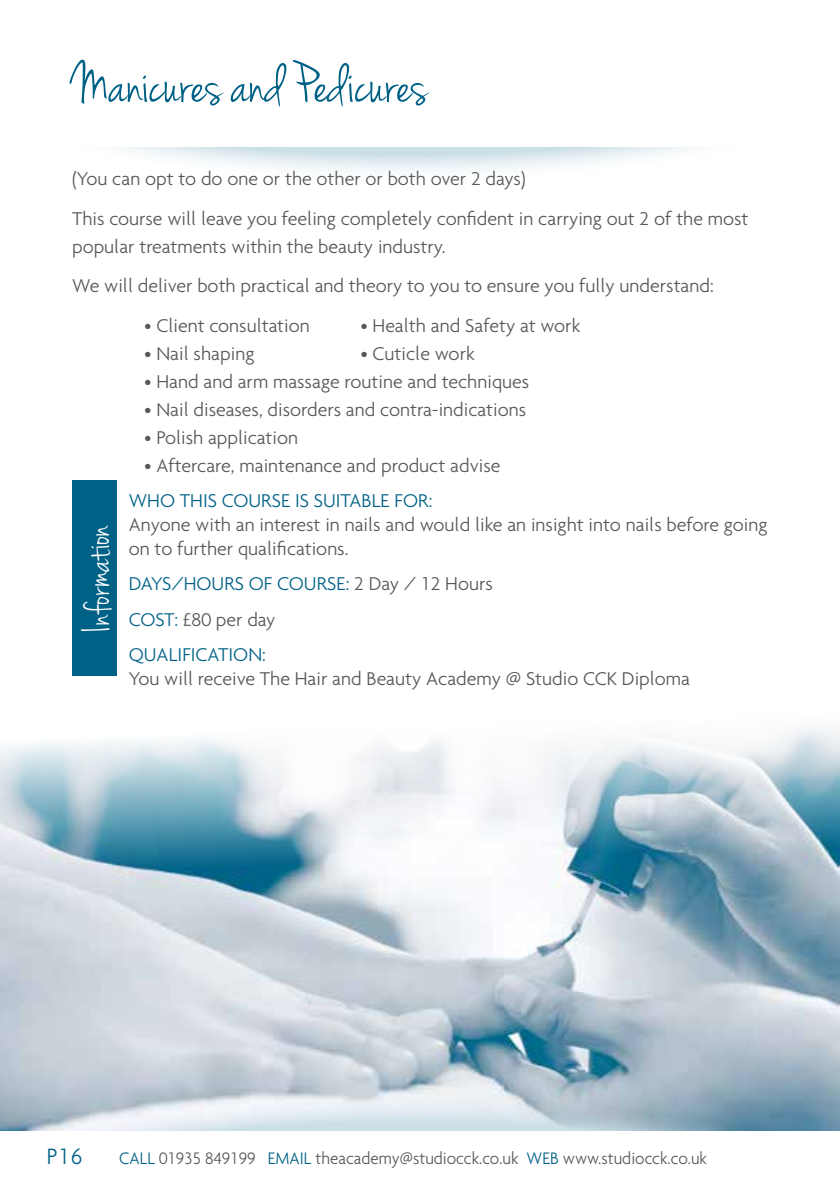
<style>
.page{position:relative;width:840px;height:1191px;background:#fff}
.page>*{position:absolute;margin:0;border:0;box-sizing:border-box;transform-origin:0 0}
.t1{font:60px "Jenna Sue";color:#006187}
.t2{font:40px "Jenna Sue";letter-spacing:-.005em;color:#fff}
.t3{font:300 24px "Agenda";color:#006187;scale:.95 1}
.t4{font:300 20px/39.4px "Agenda";color:#575756}
.t5{font:300 20px/35.4px "Agenda";color:#006187}
.t6{font:300 18px "Agenda";color:#575756;scale:.95 1}
.s1{color:#575756}
.s2{color:#006187}
</style>
<div class="page">
<svg style="left:116px;top:147px;width:578px;height:24px"></svg>
<div style="left:72px;top:480px;width:44px;height:196px;background:#006187"></div>
<img style="left:0;top:727px;width:839px;height:367px">
<svg style="left:0;top:1094px;width:839px;height:37px;background:#b9cad6"></svg>
<h1 class="t1" style="left:72px;top:50px;width:357px">Manicures and Pedicures</h1>
<p class="t4" style="left:72px;top:159px;width:677px">(You can opt to do one or the other or both over 2 days)<br>This course will leave you feeling completely confident in carrying out 2 of the most</p>
<p class="t4" style="left:72px;top:226px;width:643px">popular treatments within the beauty industry.<br>We will deliver both practical and theory to you to ensure you fully understand:</p>
<p class="t4" style="left:144px;top:305px;width:167px">• Client consultation</p>
<p class="t4" style="left:360px;top:305px;width:221px">• Health and Safety at work</p>
<p class="t4" style="left:144px;top:333px;width:112px">• Nail shaping</p>
<p class="t4" style="left:360px;top:333px;width:116px">• Cuticle work</p>
<p class="t4" style="left:144px;top:361px;width:386px">• Hand and arm massage routine and techniques</p>
<p class="t4" style="left:144px;top:389px;width:383px">• Nail diseases, disorders and contra-indications</p>
<p class="t4" style="left:144px;top:417px;width:155px">• Polish application</p>
<p class="t4" style="left:144px;top:445px;width:357px">• Aftercare, maintenance and product advise</p>
<p class="t5" style="left:129px;top:482px;width:305px">WHO THIS COURSE IS SUITABLE FOR:</p>
<p class="t4" style="left:129px;top:512px;width:640px;line-height:24px">Anyone with an interest in nails and would like an insight into nails before going on to further qualifications.</p>
<p class="t5" style="left:129px;top:566px;width:365px">DAYS/HOURS OF COURSE: <span class="s1">2 Day / 12 Hours<br></span>COST: <span class="s1">£80 per day<br></span>QUALIFICATION:</p>
<p class="t4" style="left:129px;top:658px;width:562px">You will receive The Hair and Beauty Academy @ Studio CCK Diploma</p>
<h2 class="t2" style="left:74px;top:631px;width:108px;rotate:-90deg">Information</h2>
<p class="t3" style="left:47px;top:1142px;width:39px">P16</p>
<p class="t6" style="left:119px;top:1147px;width:619px"><span class="s2">CALL</span> 01935 849199 <span class="s2">EMAIL</span> theacademy@studiocck.co.uk <span class="s2">WEB</span> www.studiocck.co.uk</p>
</div>
